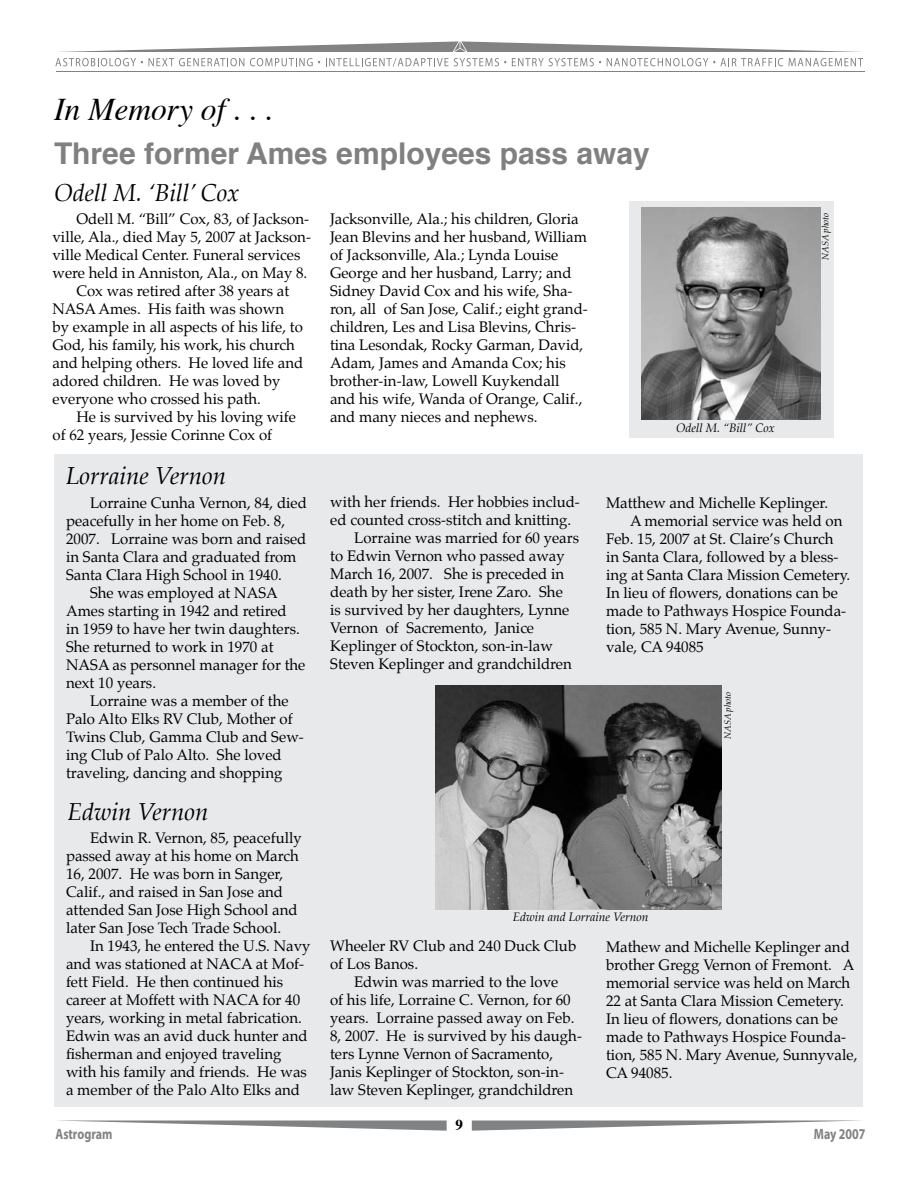
<style>
.page{position:relative;width:918px;height:1188px;background:#fff}
.page>*{position:absolute;margin:0;border:0;box-sizing:border-box;transform-origin:0 0}
.t1{font:italic 31.5px "Times";color:#000}
.t2{font:700 30px "Helvetica";color:#808080}
.t3{font:italic 24px "Palatino";color:#000}
.t4{font:15px/18px "Palatino";color:#000}
.t5{font:700 15px "Myriad";color:#808284;scale:.8 1}
.t6{font:italic 12px "Palatino";color:#000}
.t7{font:italic 9px "Palatino";letter-spacing:-.005em;color:#000}
</style>
<div class="page">
<svg style="left:472px;top:1120px;width:389px;height:11px"></svg>
<svg style="left:57px;top:1120px;width:390px;height:11px"></svg>
<hr style="left:56px;top:71px;width:808px;height:1px;background:#808284">
<svg style="left:59px;top:41px;width:802px;height:11px"></svg>
<svg style="left:55px;top:58px;width:88px;height:8px"></svg>
<svg style="left:149px;top:58px;width:95px;height:8px"></svg>
<svg style="left:250px;top:58px;width:70px;height:8px"></svg>
<svg style="left:326px;top:58px;width:180px;height:9px"></svg>
<svg style="left:512px;top:58px;width:89px;height:8px"></svg>
<svg style="left:607px;top:58px;width:176px;height:8px"></svg>
<svg style="left:789px;top:58px;width:74px;height:8px"></svg>
<div style="left:55px;top:454px;width:808px;height:652px;background:#e8e9ea"></div>
<img style="left:435px;top:686px;width:287px;height:224px">
<div style="left:629px;top:201px;width:205px;height:236px;background:#e8e9ea"></div>
<img style="left:641px;top:207px;width:179px;height:213px">
<h1 class="t1" style="left:54px;top:81px;width:220px">In Memory of . . .</h1>
<h2 class="t2" style="left:54px;top:126px;width:597px">Three former Ames employees pass away</h2>
<h3 class="t3" style="left:54px;top:179px;width:187px">Odell M. ‘Bill’ Cox</h3>
<p class="t4" style="left:76px;top:211px;width:234px">Odell M. “Bill” Cox, 83, of Jackson-</p>
<p class="t4" style="left:52px;top:229px;width:260px">ville, Ala., died May 5, 2007 at Jackson-</p>
<p class="t4" style="left:52px;top:247px;width:249px">ville Medical Center. Funeral services</p>
<p class="t4" style="left:52px;top:265px;width:256px">were held in Anniston, Ala., on May 8.</p>
<p class="t4" style="left:76px;top:283px;width:214px">Cox was retired after 38 years at</p>
<p class="t4" style="left:52px;top:301px;width:233px">NASA Ames. His faith was shown</p>
<p class="t4" style="left:52px;top:319px;width:252px">by example in all aspects of his life, to</p>
<p class="t4" style="left:52px;top:337px;width:244px">God, his family, his work, his church</p>
<p class="t4" style="left:52px;top:355px;width:252px">and helping others. He loved life and</p>
<p class="t4" style="left:52px;top:373px;width:230px">adored children. He was loved by</p>
<p class="t4" style="left:52px;top:391px;width:210px">everyone who crossed his path.</p>
<p class="t4" style="left:76px;top:409px;width:221px">He is survived by his loving wife</p>
<p class="t4" style="left:52px;top:427px;width:221px">of 62 years, Jessie Corinne Cox of</p>
<h3 class="t3" style="left:66px;top:461px;width:161px">Lorraine Vernon</h3>
<p class="t4" style="left:90px;top:495px;width:218px">Lorraine Cunha Vernon, 84, died</p>
<p class="t4" style="left:66px;top:513px;width:221px">peacefully in her home on Feb. 8,</p>
<p class="t4" style="left:66px;top:531px;width:242px">2007. Lorraine was born and raised</p>
<p class="t4" style="left:66px;top:549px;width:232px">in Santa Clara and graduated from</p>
<p class="t4" style="left:66px;top:567px;width:217px">Santa Clara High School in 1940.</p>
<p class="t4" style="left:90px;top:585px;width:189px">She was employed at NASA</p>
<p class="t4" style="left:66px;top:603px;width:222px">Ames starting in 1942 and retired</p>
<p class="t4" style="left:66px;top:621px;width:235px">in 1959 to have her twin daughters.</p>
<p class="t4" style="left:66px;top:639px;width:209px">She returned to work in 1970 at</p>
<p class="t4" style="left:66px;top:657px;width:241px">NASA as personnel manager for the</p>
<p class="t4" style="left:66px;top:675px;width:92px">next 10 years.</p>
<p class="t4" style="left:90px;top:693px;width:200px">Lorraine was a member of the</p>
<p class="t4" style="left:66px;top:711px;width:228px">Palo Alto Elks RV Club, Mother of</p>
<p class="t4" style="left:66px;top:729px;width:239px">Twins Club, Gamma Club and Sew-</p>
<p class="t4" style="left:66px;top:747px;width:217px">ing Club of Palo Alto. She loved</p>
<p class="t4" style="left:66px;top:765px;width:218px">traveling, dancing and shopping</p>
<h3 class="t3" style="left:68px;top:797px;width:143px">Edwin Vernon</h3>
<p class="t4" style="left:330px;top:211px;width:259px">Jacksonville, Ala.; his children, Gloria Jean Blevins and her husband, William of Jacksonville, Ala.; Lynda Louise George and her husband, Larry; and Sidney David Cox and his wife, Sha&shy;ron, all of San Jose, Calif.; eight grand&shy;children, Les and Lisa Blevins, Chris&shy;tina Lesondak, Rocky Garman, David, Adam, James and Amanda Cox; his brother-in-law, Lowell Kuykendall and his wife, Wanda of Orange, Calif., and many nieces and nephews.</p>
<p class="t7" style="left:820px;top:260px;width:48px;rotate:-90deg">NASA photo</p>
<p class="t6" style="left:676px;top:420px;width:100px">Odell M. “Bill” Cox</p>
<p class="t4" style="left:330px;top:494px;width:251px">with her friends. Her hobbies includ-</p>
<p class="t4" style="left:330px;top:512px;width:243px">ed counted cross-stitch and knitting.</p>
<p class="t4" style="left:354px;top:530px;width:226px">Lorraine was married for 60 years</p>
<p class="t4" style="left:330px;top:548px;width:236px">to Edwin Vernon who passed away</p>
<p class="t4" style="left:330px;top:566px;width:236px">March 16, 2007. She is preceded in</p>
<p class="t4" style="left:330px;top:584px;width:234px">death by her sister, Irene Zaro. She</p>
<p class="t4" style="left:330px;top:602px;width:241px">is survived by her daughters, Lynne</p>
<p class="t4" style="left:330px;top:620px;width:205px">Vernon of Sacremento, Janice</p>
<p class="t4" style="left:330px;top:638px;width:224px">Keplinger of Stockton, son-in-law</p>
<p class="t4" style="left:330px;top:656px;width:243px">Steven Keplinger and grandchildren</p>
<p class="t4" style="left:606px;top:495px;width:224px">Matthew and Michelle Keplinger.</p>
<p class="t4" style="left:630px;top:513px;width:214px">A memorial service was held on</p>
<p class="t4" style="left:606px;top:531px;width:229px">Feb. 15, 2007 at St. Claire’s Church</p>
<p class="t4" style="left:606px;top:549px;width:234px">in Santa Clara, followed by a bless-</p>
<p class="t4" style="left:606px;top:567px;width:246px">ing at Santa Clara Mission Cemetery.</p>
<p class="t4" style="left:606px;top:585px;width:233px">In lieu of flowers, donations can be</p>
<p class="t4" style="left:606px;top:603px;width:242px">made to Pathways Hospice Founda-</p>
<p class="t4" style="left:606px;top:621px;width:227px">tion, 585 N. Mary Avenue, Sunny-</p>
<p class="t4" style="left:606px;top:639px;width:99px">vale, CA 94085</p>
<p class="t7" style="left:722px;top:739px;width:48px;rotate:-90deg">NASA photo</p>
<p class="t4" style="left:66px;top:830px;width:237px;text-indent:24px">Edwin R. Vernon, 85, peacefully passed away at his home on March<br>16, 2007. He was born in Sanger,<br>Calif., and raised in San Jose and attended San Jose High School and later San Jose Tech Trade School.</p>
<p class="t4" style="left:66px;top:938px;width:246px;text-indent:24px">In 1943, he entered the U.S. Navy and was stationed at NACA at Mof&shy;fett Field. He then continued his career at Moffett with NACA for 40 years, working in metal fabrication.<br>Edwin was an avid duck hunter and fisherman and enjoyed traveling with his family and friends. He was a member of the Palo Alto Elks and</p>
<p class="t4" style="left:330px;top:938px;width:248px">Wheeler RV Club and 240 Duck Club of Los Banos.</p>
<p class="t6" style="left:513px;top:910px;width:137px">Edwin and Lorraine Vernon</p>
<p class="t4" style="left:606px;top:939px;width:253px">Mathew and Michelle Keplinger and brother Gregg Vernon of Fremont. A memorial service was held on March<br>22 at Santa Clara Mission Cemetery.<br>In lieu of flowers, donations can be made to Pathways Hospice Founda&shy;tion, 585 N. Mary Avenue, Sunnyvale,<br>CA 94085.</p>
<p class="t4" style="left:330px;top:974px;width:253px;text-indent:24px">Edwin was married to the love<br>of his life, Lorraine C. Vernon, for 60 years. Lorraine passed away on Feb.<br>8, 2007. He is survived by his daugh&shy;ters Lynne Vernon of Sacramento, Janis Keplinger of Stockton, son-in&shy;law Steven Keplinger, grandchildren</p>
<p class="t5" style="left:56px;top:1126px;width:73px">Astrogram</p>
<p class="t5" style="left:814px;top:1126px;width:66px">May 2007</p>
</div>
